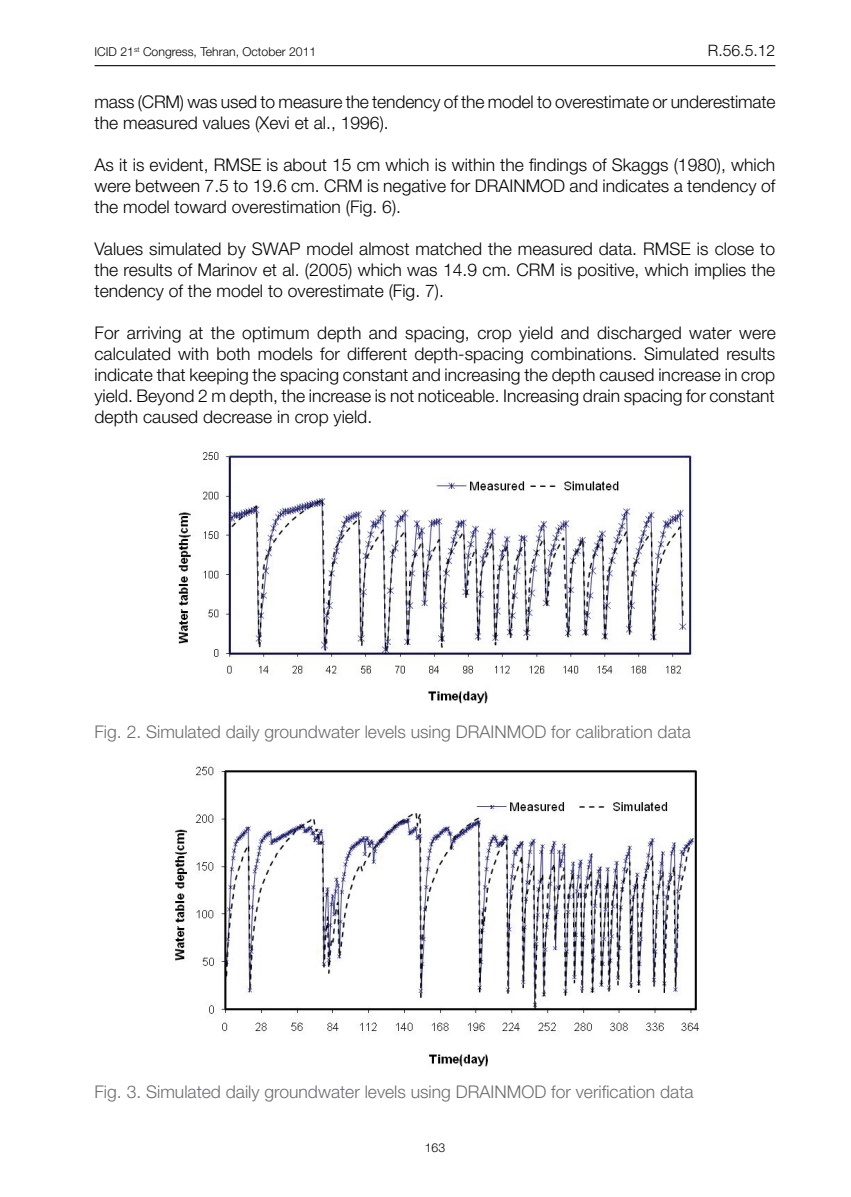
<style>
.page{position:relative;width:851px;height:1197px;background:#fff}
.page>*{position:absolute;margin:0;border:0;box-sizing:border-box;transform-origin:0 0}
.t1{font:300 17.5px/21px "Helvetica Neue";color:#040503;text-align:justify}
.t2{font:300 17.5px "Helvetica Neue";color:#6c6d70}
.t3{font:300 15.75px "Helvetica Neue";color:#040503}
.t4{font:300 12.25px "Helvetica Neue";color:#040503}
</style>
<div class="page">
<hr style="left:94px;top:65px;width:681px;height:1px;background:#231f20">
<img style="left:178px;top:452px;width:517px;height:252px">
<img style="left:173px;top:764px;width:526px;height:303px">
<p class="t4" style="left:95px;top:45px;width:223px">ICID 21<sup>st</sup> Congress, Tehran, October 2011</p>
<p class="t3" style="left:707px;top:41px;width:69px">R.56.5.12</p>
<p class="t1" style="left:94px;top:91px;width:682px">mass (CRM) was used to measure the tendency of the model to overestimate or underestimate the measured values (Xevi et al., 1996).</p>
<p class="t1" style="left:94px;top:154px;width:682px">As it is evident, RMSE is about 15 cm which is within the findings of Skaggs (1980), which were between 7.5 to 19.6 cm. CRM is negative for DRAINMOD and indicates a tendency of the model toward overestimation (Fig. 6).</p>
<p class="t1" style="left:94px;top:238px;width:682px">Values simulated by SWAP model almost matched the measured data. RMSE is close to the results of Marinov et al. (2005) which was 14.9 cm. CRM is positive, which implies the tendency of the model to overestimate (Fig. 7).</p>
<p class="t1" style="left:94px;top:322px;width:682px">For arriving at the optimum depth and spacing, crop yield and discharged water were calculated with both models for different depth-spacing combinations. Simulated results indicate that keeping the spacing constant and increasing the depth caused increase in crop yield. Beyond 2 m depth, the increase is not noticeable. Increasing drain spacing for constant depth caused decrease in crop yield.</p>
<p class="t2" style="left:94px;top:721px;width:598px">Fig. 2. Simulated daily groundwater levels using DRAINMOD for calibration data</p>
<p class="t2" style="left:94px;top:1081px;width:600px">Fig. 3. Simulated daily groundwater levels using DRAINMOD for verification data</p>
<p class="t4" style="left:424px;top:1141px;width:22px">163</p>
</div>
